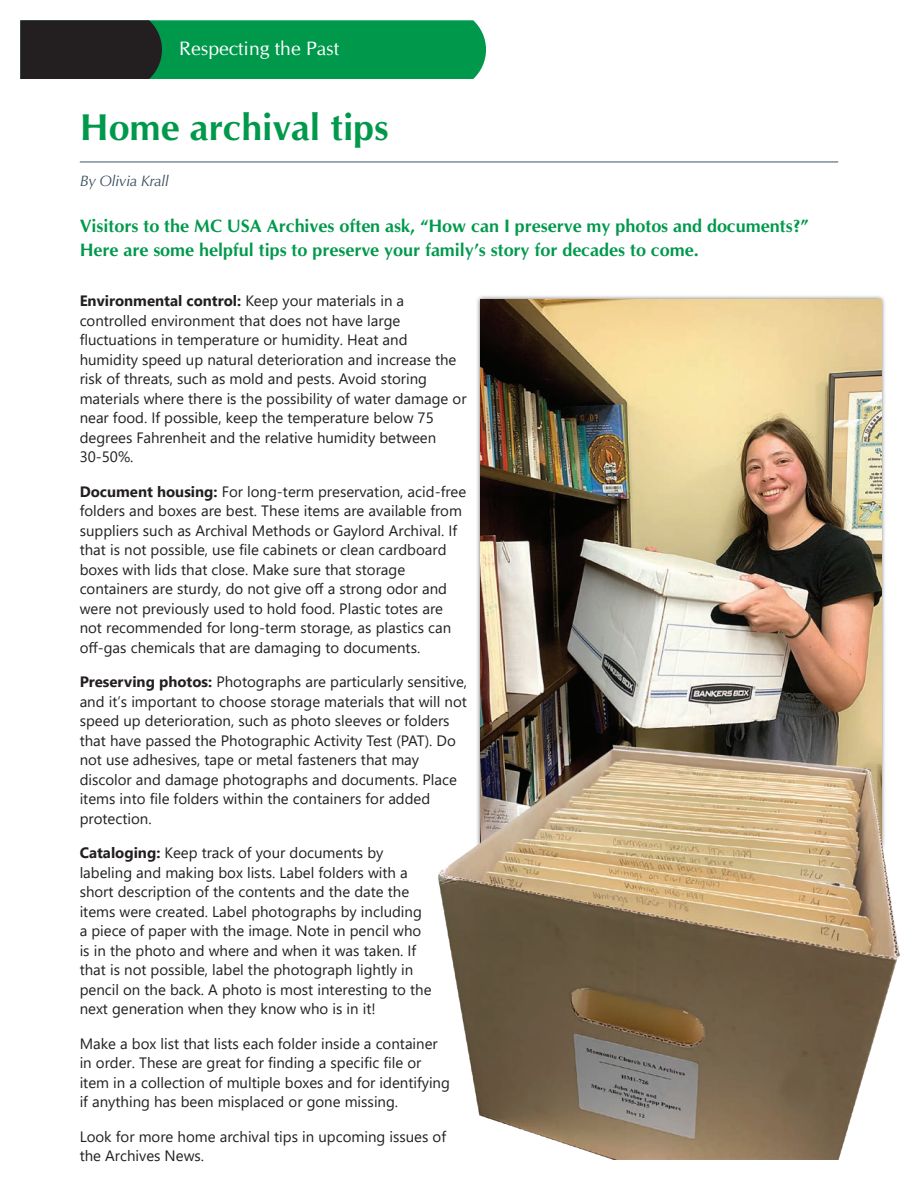
<style>
.page{position:relative;width:918px;height:1188px;background:#fff}
.page>*{position:absolute;margin:0;border:0;box-sizing:border-box;transform-origin:0 0}
.t1{font:700 37.5px "CG Omega";color:#00994c}
.t2{font:19.5px "CG Omega";color:#fff}
.t3{font:700 18px/24px "CG Omega";color:#00994c}
.t4{font:15px/19.5px "Segoe UI";color:#231f20}
.t5{font:italic 15px "CG Omega";letter-spacing:-.025em;color:#405364}
.s1{font-weight:700}
</style>
<div class="page">
<div style="left:476px;top:295px;width:410px;height:556px;background:#231f20;opacity:.75"></div>
<img style="left:481px;top:300px;width:400px;height:412px">
<svg style="left:20px;top:20px;width:466px;height:59px;background:#0d7641"></svg>
<hr style="left:80px;top:162px;width:758px;height:1px;background:#405364">
<img style="left:438px;top:712px;width:462px;height:448px">
<h2 class="t2" style="left:179px;top:37px;width:161px">Respecting the Past</h2>
<h1 class="t1" style="left:80px;top:104px;width:310px">Home archival tips</h1>
<p class="t5" style="left:80px;top:172px;width:91px">By Olivia Krall</p>
<p class="t3" style="left:80px;top:213px;width:731px">Visitors to the MC USA Archives often ask, “How can I preserve my photos and documents?”<br>Here are some helpful tips to preserve your family’s story for decades to come.</p>
<p class="t4" style="left:80px;top:291px;width:388px"><span class="s1">Environmental control:</span> Keep your materials in a controlled environment that does not have large fluctuations in temperature or humidity. Heat and humidity speed up natural deterioration and increase the risk of threats, such as mold and pests. Avoid storing materials where there is the possibility of water damage or near food. If possible, keep the temperature below 75 degrees Fahrenheit and the relative humidity between 30-50%.</p>
<p class="t4" style="left:80px;top:481px;width:388px"><span class="s1">Document housing:</span> For long-term preservation, acid-free folders and boxes are best. These items are available from suppliers such as Archival Methods or Gaylord Archival. If that is not possible, use file cabinets or clean cardboard boxes with lids that close. Make sure that storage containers are sturdy, do not give off a strong odor and were not previously used to hold food. Plastic totes are not recommended for long-term storage, as plastics can off-gas chemicals that are damaging to documents.</p>
<p class="t4" style="left:80px;top:672px;width:389px"><span class="s1">Preserving photos:</span> Photographs are particularly sensitive, and it’s important to choose storage materials that will not speed up deterioration, such as photo sleeves or folders that have passed the Photographic Activity Test (PAT). Do not use adhesives, tape or metal fasteners that may discolor and damage photographs and documents. Place items into file folders within the containers for added protection.</p>
<p class="t4" style="left:80px;top:843px;width:353px"><span class="s1">Cataloging:</span> Keep track of your documents by labeling and making box lists. Label folders with a short description of the contents and the date the items were created. Label photographs by including a piece of paper with the image. Note in pencil who is in the photo and where and when it was taken. If that is not possible, label the photograph lightly in pencil on the back. A photo is most interesting to the next generation when they know who is in it!</p>
<p class="t4" style="left:80px;top:1033px;width:372px">Make a box list that lists each folder inside a container in order. These are great for finding a specific file or item in a collection of multiple boxes and for identifying if anything has been misplaced or gone missing.</p>
<p class="t4" style="left:80px;top:1126px;width:368px">Look for more home archival tips in upcoming issues of the Archives News.</p>
</div>
